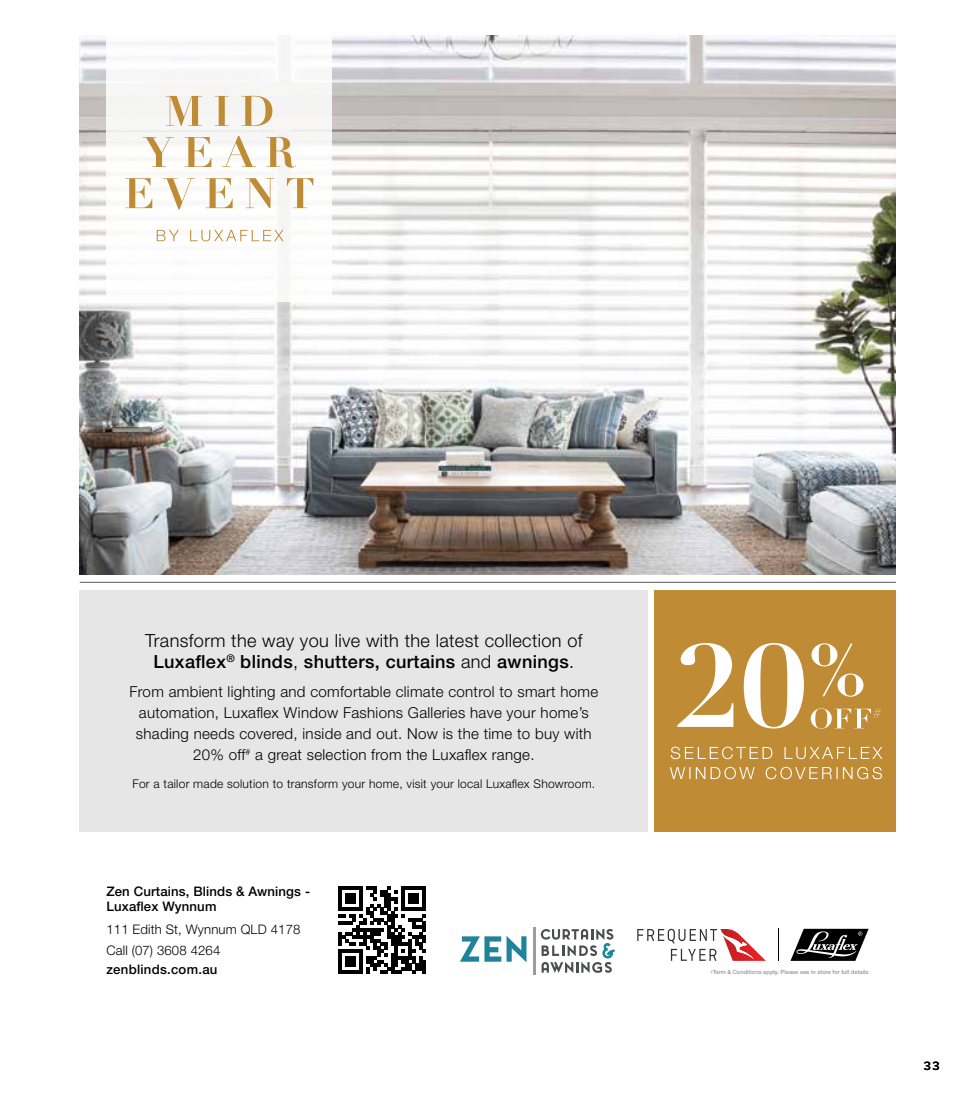
<style>
.page{position:relative;width:975px;height:1099px;background:#fff}
.page>*{position:absolute;margin:0;border:0;box-sizing:border-box;transform-origin:0 0}
.t1{font:300 18.12px/21.8px "Helvetica Neue LT Std";letter-spacing:.02em;color:#000;text-align:center}
.t2{font:300 15.12px/21.1px "Helvetica Neue LT Std";letter-spacing:.02em;color:#000;text-align:center}
.t3{font:500 13.12px/15.1px "Helvetica Neue LT Std";letter-spacing:.01em;color:#000}
.t4{font:300 13.12px/21.1px "Helvetica Neue LT Std";letter-spacing:.01em;color:#000}
.t5{font:600 12.5px "Proxima Nova";color:#000}
.t6{font:300 12px "Helvetica Neue LT Std";letter-spacing:.02em;color:#000}
.t7{font:500 5.75px "Helvetica Neue LT Std";color:#939598}
.s1{font-weight:500}
</style>
<div class="page">
<div style="left:80px;top:590px;width:568px;height:241px;background:#e6e6e6"></div>
<hr style="left:80px;top:581px;width:815px;height:2px;background:#6d6e71">
<svg style="left:637px;top:928px;width:116px;height:32px"></svg>
<svg style="left:791px;top:928px;width:77px;height:32px"></svg>
<hr style="left:777px;top:928px;width:1px;height:32px;background:#000">
<img style="left:80px;top:35px;width:815px;height:539px">
<div style="left:654px;top:590px;width:241px;height:241px;background:#c08b35"></div>
<div style="left:107px;top:35px;width:225px;height:267px;background:#fff"></div>
<svg style="left:677px;top:643px;width:204px;height:85px"></svg>
<svg style="left:669px;top:766px;width:213px;height:13px"></svg>
<svg style="left:670px;top:746px;width:212px;height:13px"></svg>
<svg style="left:338px;top:886px;width:88px;height:87px"></svg>
<svg style="left:460px;top:936px;width:66px;height:26px"></svg>
<hr style="left:533px;top:927px;width:2px;height:47px;background:#9c9c9c">
<svg style="left:541px;top:929px;width:73px;height:43px"></svg>
<svg style="left:125px;top:178px;width:188px;height:31px"></svg>
<svg style="left:143px;top:136px;width:153px;height:32px"></svg>
<svg style="left:166px;top:96px;width:106px;height:30px"></svg>
<svg style="left:157px;top:230px;width:126px;height:11px"></svg>
<p class="t1" style="left:145px;top:629px;width:439px">Transform the way you live with the latest collection of<br><span class="s1">Luxaflex</span><sup>®</sup> <span class="s1">blinds</span>, <span class="s1">shutters, curtains</span> and <span class="s1">awnings</span>.</p>
<p class="t2" style="left:129px;top:680px;width:470px">From ambient lighting and comfortable climate control to smart home automation, Luxaflex Window Fashions Galleries have your home’s shading needs covered, inside and out. Now is the time to buy with 20% off<sup>#</sup> a great selection from the Luxaflex range.</p>
<p class="t6" style="left:132px;top:776px;width:464px">For a tailor made solution to transform your home, visit your local Luxaflex Showroom.</p>
<p class="t3" style="left:106px;top:883px;width:205px">Zen Curtains, Blinds &amp; Awnings -<br>Luxaflex Wynnum</p>
<p class="t4" style="left:106px;top:918px;width:195px">111 Edith St, Wynnum QLD 4178<br>Call (07) 3608 4264</p>
<p class="t3" style="left:106px;top:961px;width:113px">zenblinds.com.au</p>
<p class="t7" style="left:710px;top:968px;width:159px"><sup>#</sup>Term &amp; Conditions apply. Please see in store for full details</p>
<p class="t5" style="left:923px;top:1056px;width:17px">33</p>
</div>
